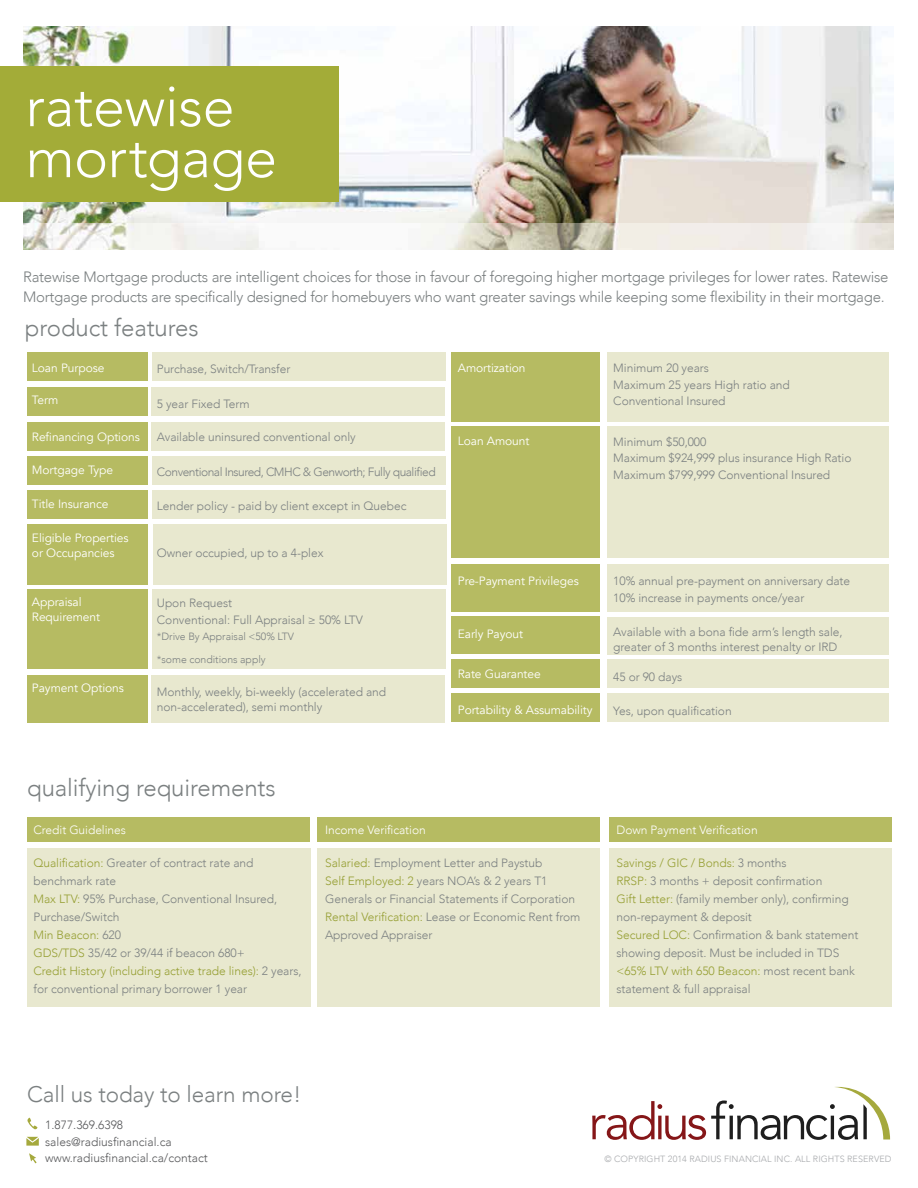
<style>
.page{position:relative;width:918px;height:1188px;background:#fff}
.page>*{position:absolute;margin:0;border:0;box-sizing:border-box;transform-origin:0 0}
.t1{font:300 57.6px/51px "Avenir";letter-spacing:-.005em;color:#fff}
.t2{font:300 24px "Avenir";letter-spacing:-.005em;color:#7b8081}
.t3{font:300 22.5px "Avenir";letter-spacing:-.005em;color:#7b8081}
.t4{font:300 15px/19.5px "Avenir";letter-spacing:-.02em;color:#7b8081}
.t5{font:300 12px/18px "Avenir";letter-spacing:-.005em;color:#7b8081}
.t6{font:12px/15px "Avenir";letter-spacing:-.005em;color:#fff}
.t7{font:300 12px/16.5px "Avenir";color:#58595b}
.t8{font:300 12px "Avenir";letter-spacing:-.005em;color:#fff}
.t9{font:300 12px "Avenir";letter-spacing:-.04em;color:#7b8081}
.t10{font:300 10.5px/22.5px "Avenir";letter-spacing:-.005em;color:#7b8081}
.t11{font:300 9px "Avenir";letter-spacing:.01em;color:#a7a9ac}
.s1{color:#969f33}
</style>
<div class="page">
<img style="left:23px;top:27px;width:870px;height:196px">
<svg style="left:23px;top:223px;width:871px;height:27px"></svg>
<svg style="left:592px;top:1087px;width:298px;height:53px"></svg>
<svg style="left:27px;top:1117px;width:11px;height:13px"></svg>
<svg style="left:29px;top:1153px;width:8px;height:10px"></svg>
<svg style="left:26px;top:1137px;width:13px;height:9px"></svg>
<div style="left:27px;top:352px;width:121px;height:29px;background:#b6bb62"></div>
<div style="left:27px;top:817px;width:283px;height:25px;background:#b6bb62"></div>
<div style="left:27px;top:849px;width:283px;height:158px;background:#e8e8cf"></div>
<div style="left:318px;top:817px;width:282px;height:25px;background:#b6bb62"></div>
<div style="left:318px;top:849px;width:282px;height:158px;background:#e8e8cf"></div>
<div style="left:609px;top:817px;width:283px;height:25px;background:#b6bb62"></div>
<div style="left:609px;top:849px;width:283px;height:158px;background:#e8e8cf"></div>
<div style="left:27px;top:675px;width:121px;height:47px;background:#b6bb62"></div>
<div style="left:0;top:66px;width:339px;height:136px;background:#a3ac38"></div>
<div style="left:27px;top:387px;width:121px;height:29px;background:#b6bb62"></div>
<div style="left:451px;top:426px;width:149px;height:132px;background:#b6bb62"></div>
<div style="left:451px;top:352px;width:149px;height:70px;background:#b6bb62"></div>
<div style="left:27px;top:422px;width:121px;height:29px;background:#b6bb62"></div>
<div style="left:27px;top:456px;width:121px;height:29px;background:#b6bb62"></div>
<div style="left:27px;top:490px;width:121px;height:29px;background:#b6bb62"></div>
<div style="left:153px;top:352px;width:293px;height:29px;background:#e8e8cf"></div>
<div style="left:151px;top:675px;width:293px;height:47px;background:#e8e8cf"></div>
<div style="left:152px;top:387px;width:293px;height:29px;background:#e8e8cf"></div>
<div style="left:607px;top:426px;width:281px;height:132px;background:#e8e8cf"></div>
<div style="left:607px;top:352px;width:281px;height:70px;background:#e8e8cf"></div>
<div style="left:151px;top:422px;width:293px;height:29px;background:#e8e8cf"></div>
<div style="left:153px;top:456px;width:293px;height:29px;background:#e8e8cf"></div>
<div style="left:153px;top:490px;width:293px;height:29px;background:#e8e8cf"></div>
<div style="left:27px;top:524px;width:121px;height:60px;background:#b6bb62"></div>
<div style="left:153px;top:524px;width:293px;height:60px;background:#e8e8cf"></div>
<div style="left:27px;top:590px;width:121px;height:79px;background:#b6bb62"></div>
<div style="left:153px;top:590px;width:293px;height:79px;background:#e8e8cf"></div>
<div style="left:451px;top:617px;width:149px;height:37px;background:#b6bb62"></div>
<div style="left:451px;top:659px;width:149px;height:29px;background:#b6bb62"></div>
<div style="left:607px;top:617px;width:281px;height:37px;background:#e8e8cf"></div>
<div style="left:607px;top:659px;width:281px;height:29px;background:#e8e8cf"></div>
<div style="left:451px;top:564px;width:149px;height:48px;background:#b6bb62"></div>
<div style="left:607px;top:564px;width:281px;height:48px;background:#e8e8cf"></div>
<div style="left:451px;top:693px;width:149px;height:29px;background:#b6bb62"></div>
<div style="left:607px;top:693px;width:281px;height:29px;background:#e8e8cf"></div>
<h1 class="t1" style="left:26px;top:81px;width:253px">ratewise mortgage</h1>
<p class="t4" style="left:23px;top:267px;width:867px">Ratewise Mortgage products are intelligent choices for those in favour of foregoing higher mortgage privileges for lower rates. Ratewise<br>Mortgage products are specifically designed for homebuyers who want greater savings while keeping some flexibility in their mortgage.</p>
<h2 class="t2" style="left:25px;top:314px;width:175px">product features</h2>
<p class="t6" style="left:32px;top:360px;width:74px">Loan Purpose</p>
<p class="t5" style="left:157px;top:360px;width:135px">Purchase, Switch/Transfer</p>
<p class="t6" style="left:32px;top:393px;width:28px">Term</p>
<p class="t5" style="left:157px;top:394px;width:94px">5 year Fixed Term</p>
<p class="t6" style="left:32px;top:429px;width:109px">Refinancing Options</p>
<p class="t6" style="left:32px;top:463px;width:83px">Mortgage Type</p>
<p class="t6" style="left:32px;top:496px;width:78px">Title Insurance</p>
<p class="t5" style="left:157px;top:428px;width:200px">Available uninsured conventional only</p>
<p class="t9" style="left:157px;top:465px;width:280px">Conventional Insured, CMHC &amp; Genworth; Fully qualified</p>
<p class="t5" style="left:157px;top:497px;width:251px">Lender policy - paid by client except in Quebec</p>
<p class="t6" style="left:32px;top:531px;width:98px">Eligible Properties or Occupancies</p>
<p class="t5" style="left:157px;top:544px;width:168px">Owner occupied, up to a 4-plex</p>
<p class="t6" style="left:458px;top:360px;width:69px">Amortization</p>
<p class="t6" style="left:458px;top:434px;width:73px">Loan Amount</p>
<p class="t5" style="left:613px;top:360px;width:178px;line-height:16.5px">Minimum 20 years<br>Maximum 25 years High ratio and<br>Conventional Insured</p>
<p class="t5" style="left:613px;top:433px;width:240px;line-height:16.5px">Minimum $50,000<br>Maximum $924,999 plus insurance High Ratio<br>Maximum $799,999 Conventional Insured</p>
<p class="t6" style="left:458px;top:573px;width:122px">Pre-Payment Privileges</p>
<p class="t5" style="left:613px;top:573px;width:238px;line-height:16.5px">10% annual pre-payment on anniversary date<br>10% increase in payments once/year</p>
<p class="t6" style="left:32px;top:595px;width:70px">Appraisal<br>Requirement</p>
<p class="t5" style="left:157px;top:595px;width:207px;line-height:16.5px">Upon Request<br>Conventional: Full Appraisal ≥ 50% LTV</p>
<p class="t10" style="left:157px;top:625px;width:139px">*Drive By Appraisal &lt;50% LTV *some conditions apply</p>
<p class="t6" style="left:458px;top:626px;width:67px">Early Payout</p>
<p class="t6" style="left:458px;top:666px;width:85px">Rate Guarantee</p>
<p class="t5" style="left:613px;top:624px;width:231px;line-height:15px">Available with a bona fide arm’s length sale, greater of 3 months interest penalty or IRD</p>
<p class="t5" style="left:613px;top:668px;width:70px">45 or 90 days</p>
<p class="t6" style="left:32px;top:681px;width:94px">Payment Options</p>
<p class="t5" style="left:157px;top:685px;width:231px;line-height:15px">Monthly, weekly, bi-weekly (accelerated and non-accelerated), semi monthly</p>
<p class="t6" style="left:458px;top:703px;width:136px">Portability &amp; Assumability</p>
<p class="t5" style="left:613px;top:702px;width:120px">Yes, upon qualification</p>
<h2 class="t2" style="left:27px;top:773px;width:250px">qualifying requirements</h2>
<p class="t8" style="left:34px;top:823px;width:94px">Credit Guidelines</p>
<p class="t8" style="left:325px;top:823px;width:102px">Income Verification</p>
<p class="t8" style="left:617px;top:823px;width:143px">Down Payment Verification</p>
<p class="t5" style="left:34px;top:854px;width:270px"><span class="s1">Qualification:</span> Greater of contract rate and benchmark rate<br><span class="s1">Max LTV:</span> 95% Purchase, Conventional Insured, Purchase/Switch<br><span class="s1">Min Beacon:</span> 620<br><span class="s1">GDS/TDS</span> 35/42 or 39/44 if beacon 680+<br><span class="s1">Credit History (including active trade lines):</span> 2 years, for conventional primary borrower 1 year</p>
<p class="t5" style="left:325px;top:854px;width:257px"><span class="s1">Salaried:</span> Employment Letter and Paystub<br><span class="s1">Self Employed: 2</span> years NOA’s &amp; 2 years T1<br>Generals or Financial Statements if Corporation <span class="s1">Rental Verification:</span> Lease or Economic Rent from Approved Appraiser</p>
<p class="t5" style="left:617px;top:854px;width:243px"><span class="s1">Savings / GIC / Bonds:</span> 3 months<br><span class="s1">RRSP:</span> 3 months + deposit confirmation<br><span class="s1">Gift Letter:</span> (family member only), confirming non-repayment &amp; deposit<br><span class="s1">Secured LOC:</span> Confirmation &amp; bank statement showing deposit. Must be included in TDS <span class="s1">&lt;65% LTV with 650 Beacon:</span> most recent bank statement &amp; full appraisal</p>
<h3 class="t3" style="left:27px;top:1081px;width:276px">Call us today to learn more!</h3>
<p class="t7" style="left:45px;top:1117px;width:164px">1.877.369.6398 sales@radiusfinancial.ca www.radiusfinancial.ca/contact</p>
<p class="t11" style="left:605px;top:1154px;width:289px">© COPYRIGHT 2014 RADIUS FINANCIAL INC. ALL RIGHTS RESERVED</p>
</div>
